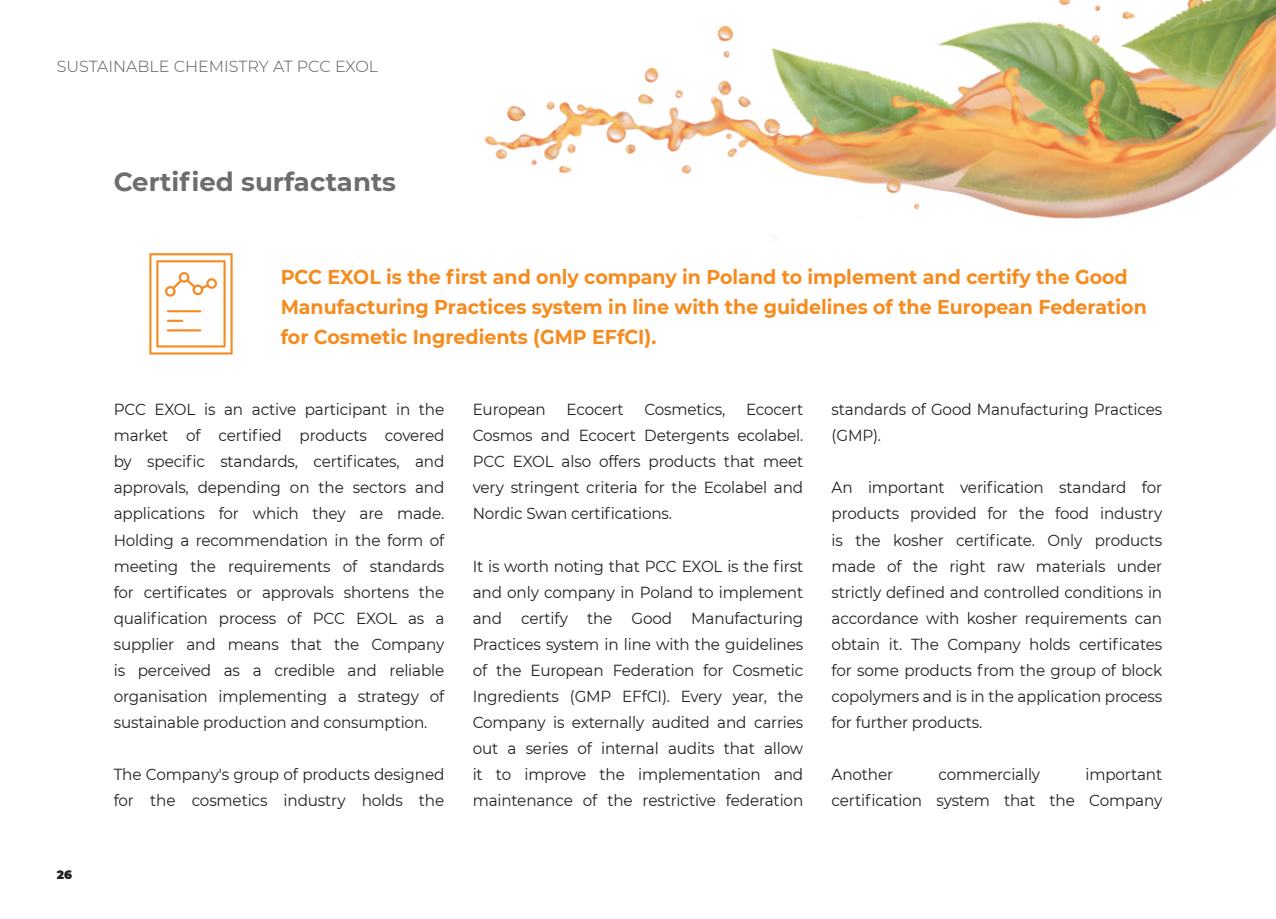
<style>
.page{position:relative;width:1276px;height:919px;background:#fff}
.page>*{position:absolute;margin:0;border:0;box-sizing:border-box;transform-origin:0 0}
.t1{font:700 26px "Montserrat";color:#6c6d70}
.t2{font:700 20px/30px "Montserrat";color:#f68b1f;scale:.95 1}
.t3{font:16px/26px "Montserrat";letter-spacing:-.01em;color:#231f20;text-align:justify;scale:.95 1}
.t4{font:300 16px "Montserrat";color:#57585a}
.t5{font:900 12px "Montserrat";color:#231f20}
</style>
<div class="page">
<svg style="left:149px;top:253px;width:84px;height:101px"></svg>
<img style="left:485px;top:0;width:791px;height:239px">
<p class="t4" style="left:57px;top:56px;width:323px">SUSTAINABLE CHEMISTRY AT PCC EXOL</p>
<h1 class="t1" style="left:114px;top:163px;width:284px">Certified surfactants</h1>
<p class="t2" style="left:281px;top:260px;width:913px">PCC EXOL is the first and only company in Poland to implement and certify the Good<br>Manufacturing Practices system in line with the guidelines of the European Federation for Cosmetic Ingredients (GMP EFfCI).</p>
<p class="t5" style="left:57px;top:865px;width:17px">26</p>
<p class="t3" style="left:114px;top:396px;width:349px">PCC EXOL is an active participant in the market of certified products covered by specific standards, certificates, and approvals, depending on the sectors and applications for which they are made.<br>Holding a recommendation in the form of meeting the requirements of standards for certificates or approvals shortens the qualification process of PCC EXOL as a supplier and means that the Company is perceived as a credible and reliable organisation implementing a strategy of sustainable production and consumption.</p>
<p class="t3" style="left:114px;top:760px;width:349px">The Company's group of products designed for the cosmetics industry holds the</p>
<p class="t3" style="left:473px;top:396px;width:79px">European</p>
<p class="t3" style="left:566px;top:396px;width:62px">Ecocert</p>
<p class="t3" style="left:644px;top:396px;width:87px">Cosmetics,</p>
<p class="t3" style="left:473px;top:396px;width:349px;text-indent:273px">Ecocert Cosmos and Ecocert Detergents ecolabel.<br>PCC EXOL also offers products that meet very stringent criteria for the Ecolabel and Nordic Swan certifications.</p>
<p class="t3" style="left:473px;top:552px;width:349px">It is worth noting that PCC EXOL is the first and only company in Poland to implement and certify the Good Manufacturing Practices system in line with the guidelines of the European Federation for Cosmetic Ingredients (GMP EFfCI). Every year, the Company is externally audited and carries out a series of internal audits that allow it to improve the implementation and maintenance of the restrictive federation</p>
<p class="t3" style="left:831px;top:396px;width:349px">standards of Good Manufacturing Practices (GMP).</p>
<p class="t3" style="left:831px;top:474px;width:349px">An important verification standard for products provided for the food industry is the kosher certificate. Only products made of the right raw materials under strictly defined and controlled conditions in accordance with kosher requirements can obtain it. The Company holds certificates for some products from the group of block copolymers and is in the application process for further products.</p>
<p class="t3" style="left:831px;top:760px;width:66px">Another</p>
<p class="t3" style="left:938px;top:760px;width:109px">commercially</p>
<p class="t3" style="left:831px;top:760px;width:349px;text-align:right">important<br>certification system that the Company</p>
</div>
